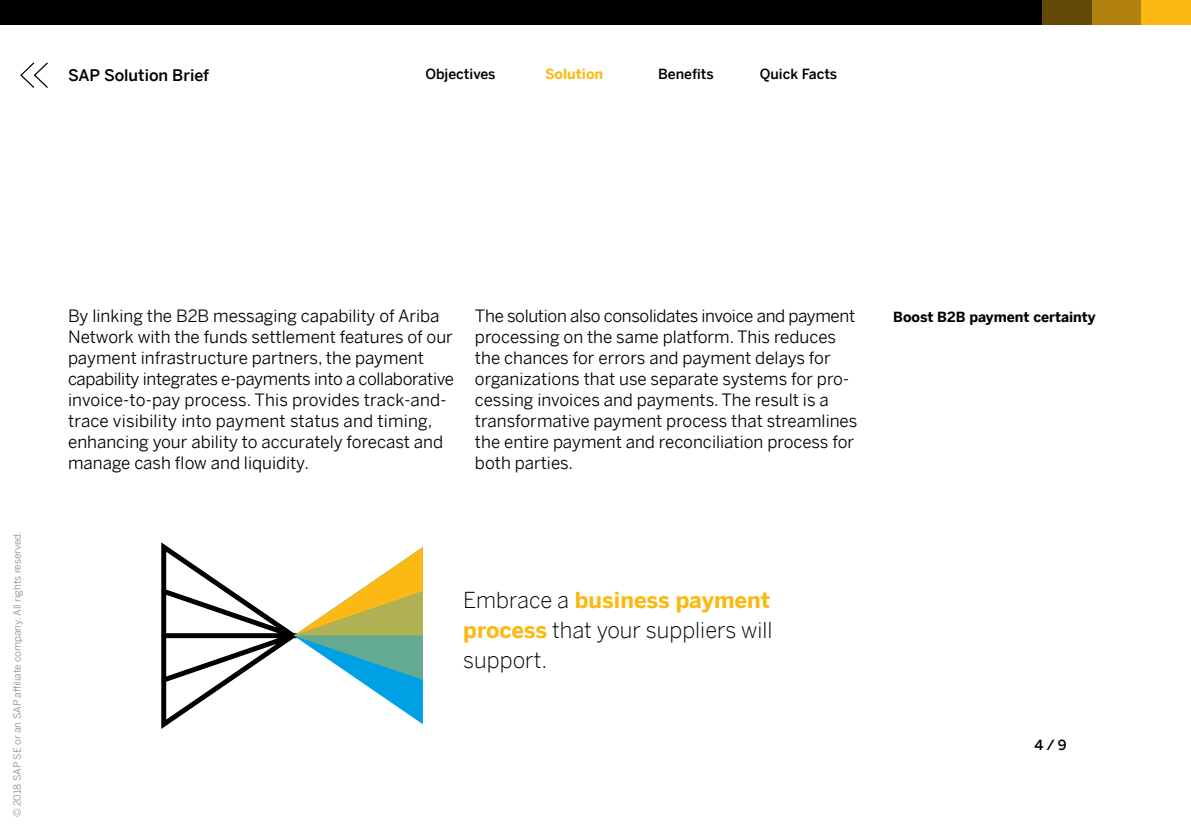
<style>
.page{position:relative;width:1191px;height:840px;background:#fff}
.page>*{position:absolute;margin:0;border:0;box-sizing:border-box;transform-origin:0 0}
.t1{font:300 22px/30px "Benton Sans";color:#000;text-align:justify}
.t2{font:17px/21px "Benton Sans";color:#000}
.t3{font:500 16px "Benton Sans";color:#000}
.t4{font:500 14px "Benton Sans";color:#000}
.t5{font:700 14px "Benton Sans";color:#000}
.t6{font:700 14px "Benton Sans";color:#fdb913}
.t7{font:10px "Benton Sans";color:#8a8c8e}
.s1{font-weight:700;color:#fdb913}
</style>
<div class="page">
<svg style="left:161px;top:542px;width:262px;height:186px"></svg>
<svg style="left:20px;top:62px;width:28px;height:26px"></svg>
<div style="left:0;top:0;width:1191px;height:25px;background:#000"></div>
<div style="left:1141px;top:0;width:50px;height:25px;background:#fdb913"></div>
<div style="left:1091px;top:0;width:50px;height:25px;background:#b0810d"></div>
<div style="left:1042px;top:0;width:49px;height:25px;background:#644907"></div>
<p class="t3" style="left:68px;top:61px;width:143px">SAP Solution Brief</p>
<p class="t4" style="left:425px;top:62px;width:72px">Objectives</p>
<p class="t6" style="left:545px;top:62px;width:60px">Solution</p>
<p class="t4" style="left:658px;top:62px;width:57px">Benefits</p>
<p class="t4" style="left:760px;top:62px;width:79px">Quick Facts</p>
<p class="t7" style="left:9px;top:816px;width:288px;rotate:-90deg">© 2018 SAP SE or an SAP affiliate company. All rights reserved.</p>
<p class="t2" style="left:68px;top:302px;width:387px">By linking the B2B messaging capability of Ariba Network with the funds settlement features of our payment infrastructure partners, the payment capability integrates e-payments into a collaborative invoice-to-pay process. This provides track-and&shy;trace visibility into payment status and timing, enhancing your ability to accurately forecast and manage cash flow and liquidity.</p>
<p class="t2" style="left:475px;top:302px;width:384px">The solution also consolidates invoice and payment processing on the same platform. This reduces the chances for errors and payment delays for organizations that use separate systems for pro&shy;cessing invoices and payments. The result is a transformative payment process that streamlines the entire payment and reconciliation process for both parties.</p>
<p class="t5" style="left:893px;top:304px;width:204px">Boost B2B payment certainty</p>
<p class="t1" style="left:463px;top:581px;width:311px">Embrace a <span class="s1">business payment process</span> that your suppliers will support.</p>
<p class="t4" style="left:1034px;top:732px;width:34px">4 / 9</p>
</div>
